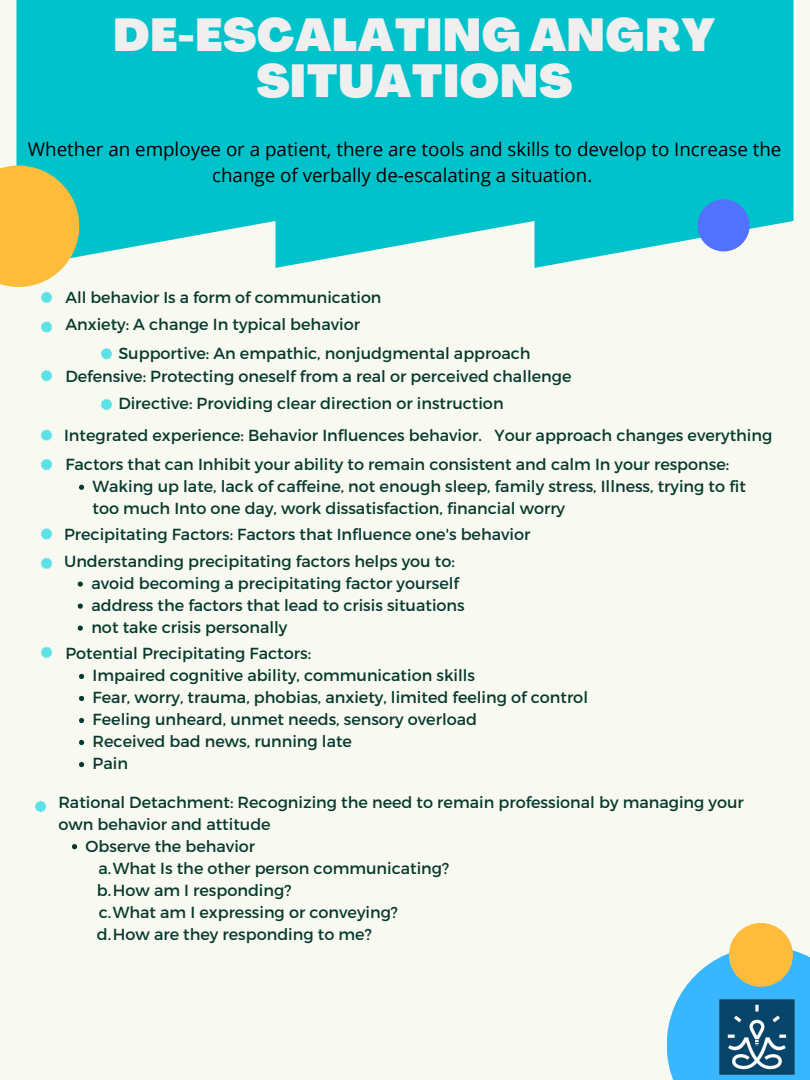
<style>
.page{position:relative;width:810px;height:1080px;background:#f8f9f0}
.page>*{position:absolute;margin:0;border:0;box-sizing:border-box;transform-origin:0 0}
.t1{font:900 45.38px/45.2px "Agrandir";letter-spacing:.01em;color:#efefef;text-align:center}
.t2{font:18.75px/26.2px "Open Sans";color:#000;text-align:center}
.t3{font:16.06px/22px "Montserrat";color:#06392d}
.t4{font:15.81px "Montserrat";color:#06392d}
</style>
<div class="page">
<svg style="left:16px;top:0;width:778px;height:268px;fill:#00c2cb"></svg>
<div style="left:698px;top:199px;width:52px;height:52px;background:#5271ff;border-radius:50%"></div>
<svg style="left:0;top:166px;width:79px;height:121px;fill:#ffbc3b"></svg>
<svg style="left:41px;top:291px;width:11px;height:13px"></svg>
<svg style="left:667px;top:948px;width:143px;height:132px;fill:#38b6ff"></svg>
<div style="left:729px;top:923px;width:64px;height:64px;background:#ffbc3b;border-radius:50%"></div>
<svg style="left:41px;top:321px;width:11px;height:12px"></svg>
<svg style="left:101px;top:348px;width:11px;height:12px"></svg>
<svg style="left:41px;top:370px;width:11px;height:12px"></svg>
<svg style="left:101px;top:398px;width:11px;height:13px"></svg>
<svg style="left:41px;top:459px;width:11px;height:12px"></svg>
<svg style="left:41px;top:528px;width:11px;height:12px"></svg>
<svg style="left:41px;top:557px;width:11px;height:12px"></svg>
<svg style="left:41px;top:646px;width:11px;height:12px"></svg>
<svg style="left:41px;top:429px;width:11px;height:12px"></svg>
<svg style="left:35px;top:800px;width:11px;height:13px"></svg>
<img style="left:719px;top:1000px;width:75px;height:75px">
<svg style="left:79px;top:485px;width:5px;height:5px"></svg>
<svg style="left:78px;top:582px;width:5px;height:5px"></svg>
<svg style="left:78px;top:604px;width:5px;height:5px"></svg>
<svg style="left:78px;top:626px;width:5px;height:5px"></svg>
<svg style="left:79px;top:674px;width:5px;height:5px"></svg>
<svg style="left:79px;top:696px;width:5px;height:5px"></svg>
<svg style="left:79px;top:718px;width:5px;height:5px"></svg>
<svg style="left:79px;top:740px;width:5px;height:5px"></svg>
<svg style="left:79px;top:762px;width:5px;height:5px"></svg>
<svg style="left:72px;top:844px;width:5px;height:5px"></svg>
<p class="t1" style="left:113px;top:17px;width:603px">DE-ESCALATING ANGRY<br>SITUATIONS</p>
<p class="t2" style="left:28px;top:135px;width:755px">Whether an employee or a patient, there are tools and skills to develop to Increase the change of verbally de-escalating a situation.</p>
<p class="t4" style="left:65px;top:287px;width:318px">All behavior Is a form of communication</p>
<p class="t3" style="left:65px;top:312px;width:296px">Anxiety: A change In typical behavior</p>
<p class="t3" style="left:118px;top:341px;width:414px">Supportive: An empathic, nonjudgmental approach</p>
<p class="t3" style="left:65px;top:364px;width:508px">Defensive: Protecting oneself from a real or perceived challenge</p>
<p class="t3" style="left:118px;top:392px;width:387px">Directive: Providing clear direction or instruction</p>
<p class="t3" style="left:64px;top:424px;width:710px">Integrated experience: Behavior Influences behavior. Your approach changes everything</p>
<p class="t3" style="left:65px;top:453px;width:665px">Factors that can Inhibit your ability to remain consistent and calm In your response:</p>
<p class="t3" style="left:93px;top:475px;width:655px">Waking up late, lack of caffeine, not enough sleep, family stress, Illness, trying to fit too much Into one day, work dissatisfaction, financial worry</p>
<p class="t3" style="left:64px;top:522px;width:468px">Precipitating Factors: Factors that Influence one's behavior</p>
<p class="t3" style="left:91px;top:571px;width:369px">avoid becoming a precipitating factor yourself</p>
<p class="t3" style="left:91px;top:594px;width:375px">address the factors that lead to crisis situations</p>
<p class="t3" style="left:91px;top:616px;width:198px">not take crisis personally</p>
<p class="t3" style="left:64px;top:549px;width:392px">Understanding precipitating factors helps you to:</p>
<p class="t3" style="left:65px;top:642px;width:247px">Potential Precipitating Factors:</p>
<p class="t3" style="left:93px;top:664px;width:384px">Impaired cognitive ability, communication skills</p>
<p class="t3" style="left:93px;top:686px;width:497px">Fear, worry, trauma, phobias, anxiety, limited feeling of control</p>
<p class="t3" style="left:93px;top:708px;width:386px">Feeling unheard, unmet needs, sensory overload</p>
<p class="t3" style="left:93px;top:730px;width:261px">Received bad news, running late</p>
<p class="t3" style="left:93px;top:752px;width:37px">Pain</p>
<p class="t3" style="left:58px;top:790px;width:687px">Rational Detachment: Recognizing the need to remain professional by managing your own behavior and attitude</p>
<p class="t3" style="left:86px;top:834px;width:171px">Observe the behavior</p>
<p class="t3" style="left:98px;top:856px;width:352px">a.What Is the other person communicating?</p>
<p class="t3" style="left:97px;top:878px;width:196px">b.How am I responding?</p>
<p class="t3" style="left:99px;top:900px;width:301px">c.What am I expressing or conveying?</p>
<p class="t3" style="left:97px;top:922px;width:276px">d.How are they responding to me?</p>
</div>
